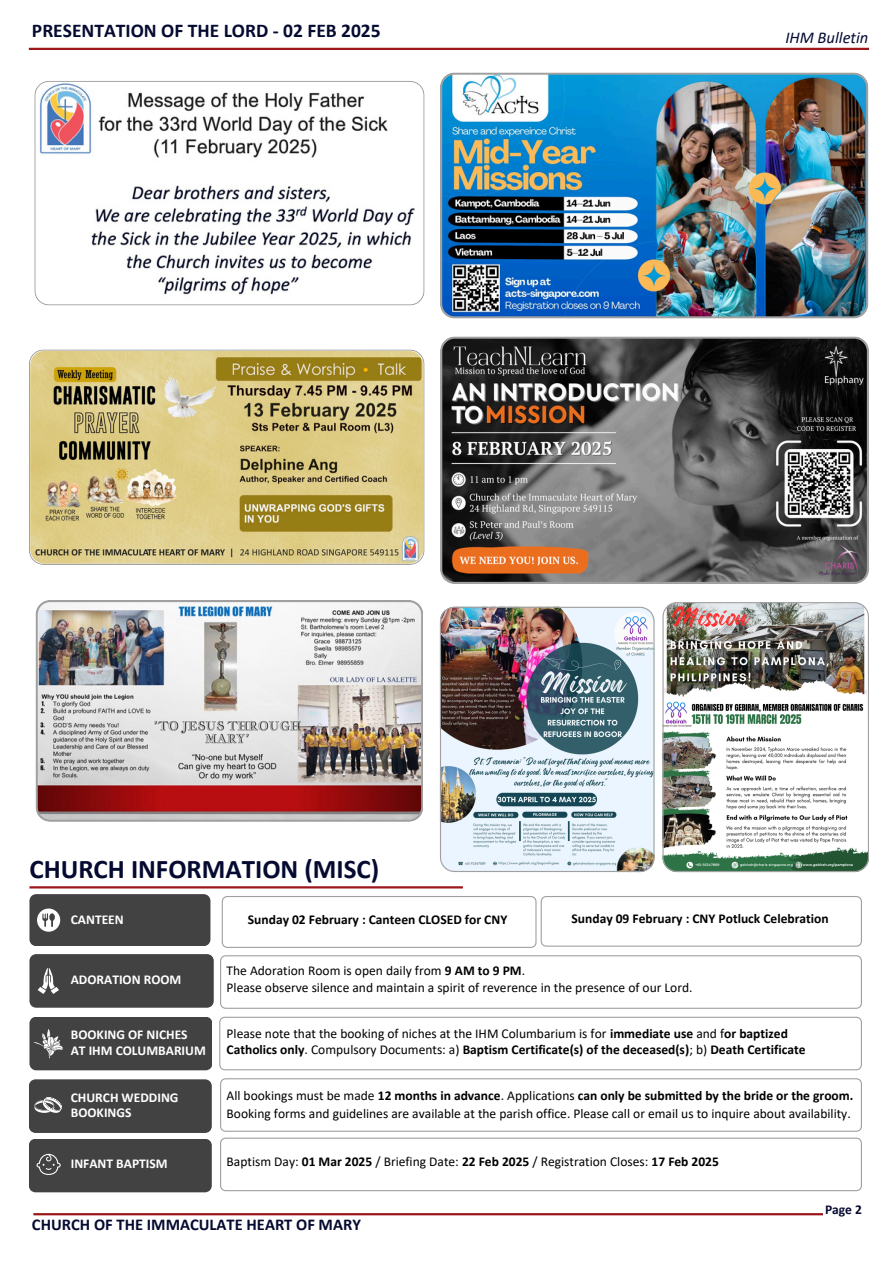
<style>
.page{position:relative;width:894px;height:1264px;background:#fff}
.page>*{position:absolute;margin:0;border:0;box-sizing:border-box;transform-origin:0 0}
.t1{font:700 27px "Calibri";color:#050a30}
.t2{font:700 19.5px "Calibri";color:#050a30}
.t3{font:700 16.5px "Calibri";color:#050a30}
.t4{font:italic 16.5px "Calibri";color:#050a30}
.t5{font:700 13.5px/15.8px "Calibri";color:#000}
.t6{font:13.5px "Calibri";color:#000}
.t7{font:700 13.5px/15.8px "Calibri";color:#fff}
.t8{font:700 13.5px "Calibri";color:#050a30}
.s1{font-weight:700}
.s2{font-weight:400}
</style>
<div class="page">
<hr style="left:29px;top:48px;width:839px;height:2px;background:#9b171c">
<hr style="left:33px;top:1213px;width:788px;height:2px;background:#9b171c">
<svg style="left:220px;top:955px;width:641px;height:53px"></svg>
<svg style="left:219px;top:1016px;width:642px;height:54px"></svg>
<svg style="left:220px;top:1078px;width:641px;height:53px"></svg>
<div style="left:29px;top:954px;width:185px;height:53px;background:#424242"></div>
<svg style="left:29px;top:894px;width:181px;height:52px;background:#4a4a4a"></svg>
<svg style="left:220px;top:1137px;width:641px;height:54px"></svg>
<div style="left:29px;top:1139px;width:183px;height:53px;background:#424242"></div>
<svg style="left:222px;top:896px;width:639px;height:51px"></svg>
<div style="left:29px;top:1017px;width:183px;height:53px;background:#424242"></div>
<div style="left:29px;top:1079px;width:183px;height:53px;background:#424242"></div>
<hr style="left:29px;top:886px;width:434px;height:2px;background:#9b171c">
<svg style="left:29px;top:349px;width:395px;height:216px;background:#c6b576"></svg>
<svg style="left:440px;top:336px;width:428px;height:248px;background:#625d5a"></svg>
<img style="left:440px;top:72px;width:428px;height:246px">
<img style="left:36px;top:600px;width:387px;height:221px">
<img style="left:440px;top:606px;width:214px;height:266px">
<img style="left:662px;top:602px;width:206px;height:270px">
<svg style="left:34px;top:81px;width:390px;height:224px"></svg>
<p class="t2" style="left:32px;top:22px;width:350px">PRESENTATION OF THE LORD - 02 FEB 2025</p>
<p class="t1" style="left:29px;top:857px;width:351px">CHURCH INFORMATION (MISC)</p>
<p class="t4" style="left:785px;top:30px;width:84px">IHM Bulletin</p>
<p class="t7" style="left:71px;top:912px;width:54px">CANTEEN</p>
<p class="t7" style="left:71px;top:973px;width:112px">ADORATION ROOM</p>
<h1 class="t7" style="left:71px;top:1027px;width:136px">BOOKING OF NICHES<br>AT IHM COLUMBARIUM</h1>
<h6 class="t7" style="left:71px;top:1090px;width:109px">CHURCH WEDDING<br>BOOKINGS</h6>
<p class="t5" style="left:248px;top:912px;width:261px">Sunday 02 February : Canteen CLOSED for CNY</p>
<p class="t5" style="left:571px;top:911px;width:258px">Sunday 09 February : CNY Potluck Celebration</p>
<p class="t6" style="left:226px;top:965px;width:300px">The Adoration Room is open daily from <span class="s1">9 AM to 9 PM</span>.</p>
<p class="t6" style="left:226px;top:982px;width:467px">Please observe silence and maintain a spirit of reverence in the presence of our Lord.</p>
<p class="t5" style="left:226px;top:1026px;width:580px"><span class="s2">Please note that the booking of niches at the IHM Columbarium is for</span> immediate use <span class="s2">and f</span>or baptized<br>Catholics only<span class="s2">. Compulsory Documents: a)</span> Baptism Certificate(s) of the deceased(s)<span class="s2">; b)</span> Death Certificate</p>
<p class="t5" style="left:226px;top:1088px;width:628px"><span class="s2">All bookings must be made</span> 12 months in advance<span class="s2">. Applications</span> can only be submitted by the bride or the groom.</p>
<p class="t6" style="left:226px;top:1107px;width:625px">Booking forms and guidelines are available at the parish office. Please call or email us to inquire about availability.</p>
<h3 class="t7" style="left:71px;top:1157px;width:98px">INFANT BAPTISM</h3>
<p class="t6" style="left:226px;top:1155px;width:493px">Baptism Day: <span class="s1">01 Mar 2025</span> / Briefing Date: <span class="s1">22 Feb 2025</span> / Registration Closes: <span class="s1">17 Feb 2025</span></p>
<h6 class="t3" style="left:32px;top:1217px;width:330px">CHURCH OF THE IMMACULATE HEART OF MARY</h6>
<h2 class="t8" style="left:824px;top:1204px;width:38px">Page 2</h2>
</div>
